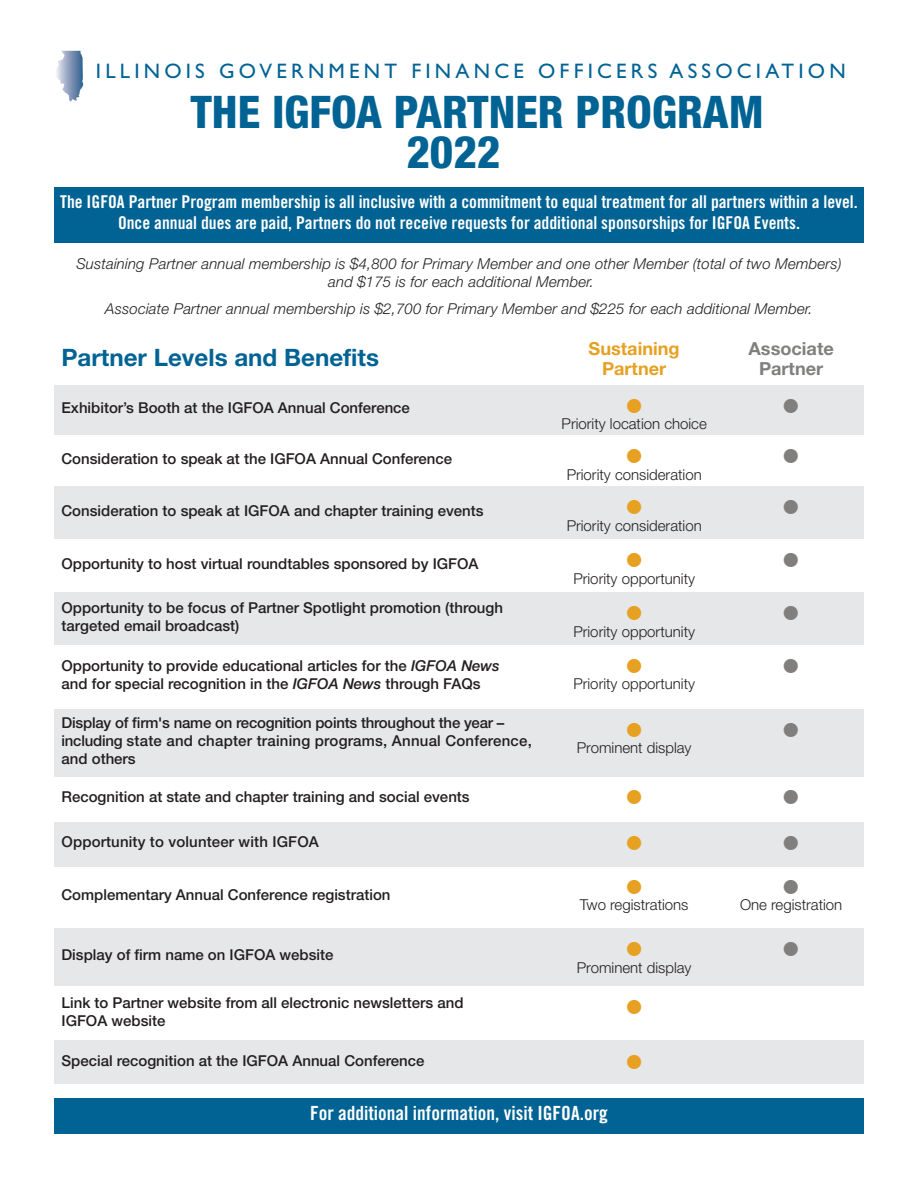
<style>
.page{position:relative;width:918px;height:1188px;background:#fff}
.page>*{position:absolute;margin:0;border:0;box-sizing:border-box;transform-origin:0 0}
.t1{font:800 condensed 45px "Helvetica Neue LT Std";color:#006394}
.t2{font:33px "Dingbats 2 Sampler OT";color:#e6a122}
.t3{font:33px "Dingbats 2 Sampler OT";color:#807f7d}
.t4{font:700 24px "Helvetica Neue LT Pro";color:#006394}
.t5{font:21px "Gill Sans Std";letter-spacing:.2em;color:#006394}
.t6{font:19.5px "Trade Gothic LT Std Bd Cn 20";color:#fff}
.t7{font:700 18px/19.5px "Helvetica Neue LT Pro";color:#e6a122;text-align:center}
.t8{font:700 18px/19.5px "Helvetica Neue LT Pro";color:#807f7d;text-align:center}
.t9{font:17.7px "Trade Gothic LT Std Bd Cn 20";color:#fff}
.t10{font:500 15px/18px "Helvetica Neue LT Pro";color:#231f20}
.t11{font:italic 300 15px/18px "Helvetica Neue LT Pro";letter-spacing:.01em;color:#231f20;text-align:center}
.t12{font:300 15px "Helvetica Neue LT Pro";color:#231f20}
.s1{font-style:italic}
</style>
<div class="page">
<div style="left:54px;top:385px;width:496px;height:50px;background:#e6e7e9"></div>
<div style="left:550px;top:385px;width:168px;height:50px;background:#e6e7e9"></div>
<div style="left:718px;top:385px;width:146px;height:50px;background:#e6e7e9"></div>
<div style="left:54px;top:486px;width:496px;height:53px;background:#e6e7e9"></div>
<div style="left:550px;top:486px;width:168px;height:53px;background:#e6e7e9"></div>
<div style="left:718px;top:486px;width:146px;height:53px;background:#e6e7e9"></div>
<div style="left:54px;top:592px;width:496px;height:53px;background:#e6e7e9"></div>
<div style="left:550px;top:592px;width:168px;height:53px;background:#e6e7e9"></div>
<div style="left:718px;top:592px;width:146px;height:53px;background:#e6e7e9"></div>
<div style="left:54px;top:709px;width:496px;height:67px;background:#e6e7e9"></div>
<div style="left:550px;top:709px;width:168px;height:67px;background:#e6e7e9"></div>
<div style="left:718px;top:709px;width:146px;height:67px;background:#e6e7e9"></div>
<div style="left:54px;top:822px;width:496px;height:44px;background:#e6e7e9"></div>
<div style="left:550px;top:822px;width:168px;height:44px;background:#e6e7e9"></div>
<div style="left:718px;top:822px;width:146px;height:44px;background:#e6e7e9"></div>
<div style="left:54px;top:928px;width:496px;height:58px;background:#e6e7e9"></div>
<div style="left:550px;top:928px;width:168px;height:58px;background:#e6e7e9"></div>
<div style="left:718px;top:928px;width:146px;height:58px;background:#e6e7e9"></div>
<div style="left:54px;top:1041px;width:496px;height:43px;background:#e6e7e9"></div>
<div style="left:550px;top:1041px;width:168px;height:43px;background:#e6e7e9"></div>
<div style="left:718px;top:1041px;width:146px;height:43px;background:#e6e7e9"></div>
<svg style="left:56px;top:51px;width:27px;height:50px"></svg>
<div style="left:54px;top:187px;width:810px;height:56px;background:#006394"></div>
<div style="left:54px;top:1098px;width:810px;height:36px;background:#006394"></div>
<p class="t5" style="left:96px;top:59px;width:751px">ILLINOIS GOVERNMENT FINANCE OFFICERS ASSOCIATION</p>
<p class="t1" style="left:190px;top:86px;width:575px">THE IGFOA PARTNER PROGRAM</p>
<p class="t1" style="left:407px;top:126px;width:95px">2022</p>
<p class="t9" style="left:60px;top:195px;width:799px">The IGFOA Partner Program membership is all inclusive with a commitment to equal treatment for all partners within a level.</p>
<p class="t9" style="left:118px;top:216px;width:683px">Once annual dues are paid, Partners do not receive requests for additional sponsorships for IGFOA Events.</p>
<p class="t11" style="left:76px;top:257px;width:767px">Sustaining Partner annual membership is $4,800 for Primary Member and one other Member (total of two Members) and $175 is for each additional Member.</p>
<p class="t11" style="left:105px;top:301px;width:709px">Associate Partner annual membership is $2,700 for Primary Member and $225 for each additional Member.</p>
<p class="t4" style="left:61px;top:348px;width:319px">Partner Levels and Benefits</p>
<p class="t7" style="left:589px;top:341px;width:93px">Sustaining<br>Partner</p>
<p class="t8" style="left:749px;top:341px;width:87px">Associate<br>Partner</p>
<p class="t10" style="left:62px;top:401px;width:350px">Exhibitor’s Booth at the IGFOA Annual Conference</p>
<p class="t12" style="left:562px;top:418px;width:147px">Priority location choice</p>
<p class="t2" style="left:623px;top:388px;width:25px">•</p>
<p class="t3" style="left:780px;top:388px;width:25px">•</p>
<p class="t10" style="left:62px;top:451px;width:392px">Consideration to speak at the IGFOA Annual Conference</p>
<p class="t2" style="left:623px;top:438px;width:25px">•</p>
<p class="t3" style="left:780px;top:438px;width:25px">•</p>
<p class="t12" style="left:567px;top:469px;width:137px">Priority consideration</p>
<p class="t10" style="left:62px;top:504px;width:424px">Consideration to speak at IGFOA and chapter training events</p>
<p class="t2" style="left:623px;top:489px;width:25px">•</p>
<p class="t3" style="left:780px;top:489px;width:25px">•</p>
<p class="t12" style="left:567px;top:520px;width:137px">Priority consideration</p>
<p class="t10" style="left:62px;top:556px;width:419px">Opportunity to host virtual roundtables sponsored by IGFOA</p>
<p class="t2" style="left:623px;top:542px;width:25px">•</p>
<p class="t3" style="left:780px;top:542px;width:25px">•</p>
<p class="t12" style="left:573px;top:573px;width:123px">Priority opportunity</p>
<p class="t10" style="left:62px;top:600px;width:443px">Opportunity to be focus of Partner Spotlight promotion (through targeted email broadcast)</p>
<p class="t2" style="left:623px;top:595px;width:25px">•</p>
<p class="t3" style="left:780px;top:595px;width:25px">•</p>
<p class="t12" style="left:573px;top:625px;width:123px">Priority opportunity</p>
<p class="t10" style="left:62px;top:659px;width:440px">Opportunity to provide educational articles for the <span class="s1">IGFOA News </span>and for special recognition in the <span class="s1">IGFOA News</span> through FAQs</p>
<p class="t2" style="left:623px;top:648px;width:25px">•</p>
<p class="t3" style="left:780px;top:648px;width:25px">•</p>
<p class="t12" style="left:573px;top:678px;width:123px">Priority opportunity</p>
<p class="t10" style="left:62px;top:715px;width:472px">Display of firm's name on recognition points throughout the year – including state and chapter training programs, Annual Conference, and others</p>
<p class="t2" style="left:623px;top:712px;width:25px">•</p>
<p class="t3" style="left:780px;top:712px;width:25px">•</p>
<p class="t12" style="left:577px;top:742px;width:116px">Prominent display</p>
<p class="t10" style="left:62px;top:790px;width:410px">Recognition at state and chapter training and social events</p>
<p class="t2" style="left:623px;top:779px;width:25px">•</p>
<p class="t3" style="left:780px;top:779px;width:25px">•</p>
<p class="t10" style="left:62px;top:835px;width:259px">Opportunity to volunteer with IGFOA</p>
<p class="t2" style="left:623px;top:825px;width:25px">•</p>
<p class="t3" style="left:780px;top:825px;width:25px">•</p>
<p class="t10" style="left:62px;top:888px;width:331px">Complementary Annual Conference registration</p>
<p class="t12" style="left:580px;top:899px;width:110px">Two registrations</p>
<p class="t2" style="left:623px;top:869px;width:25px">•</p>
<p class="t3" style="left:780px;top:869px;width:25px">•</p>
<p class="t12" style="left:740px;top:899px;width:104px">One registration</p>
<p class="t10" style="left:62px;top:948px;width:274px">Display of firm name on IGFOA website</p>
<p class="t2" style="left:623px;top:932px;width:25px">•</p>
<p class="t3" style="left:780px;top:932px;width:25px">•</p>
<p class="t12" style="left:577px;top:962px;width:116px">Prominent display</p>
<p class="t10" style="left:62px;top:995px;width:404px">Link to Partner website from all electronic newsletters and<br>IGFOA website</p>
<p class="t2" style="left:623px;top:989px;width:25px">•</p>
<p class="t10" style="left:62px;top:1053px;width:364px">Special recognition at the IGFOA Annual Conference</p>
<p class="t2" style="left:623px;top:1044px;width:25px">•</p>
<p class="t6" style="left:310px;top:1106px;width:299px">For additional information, visit IGFOA.org</p>
</div>
